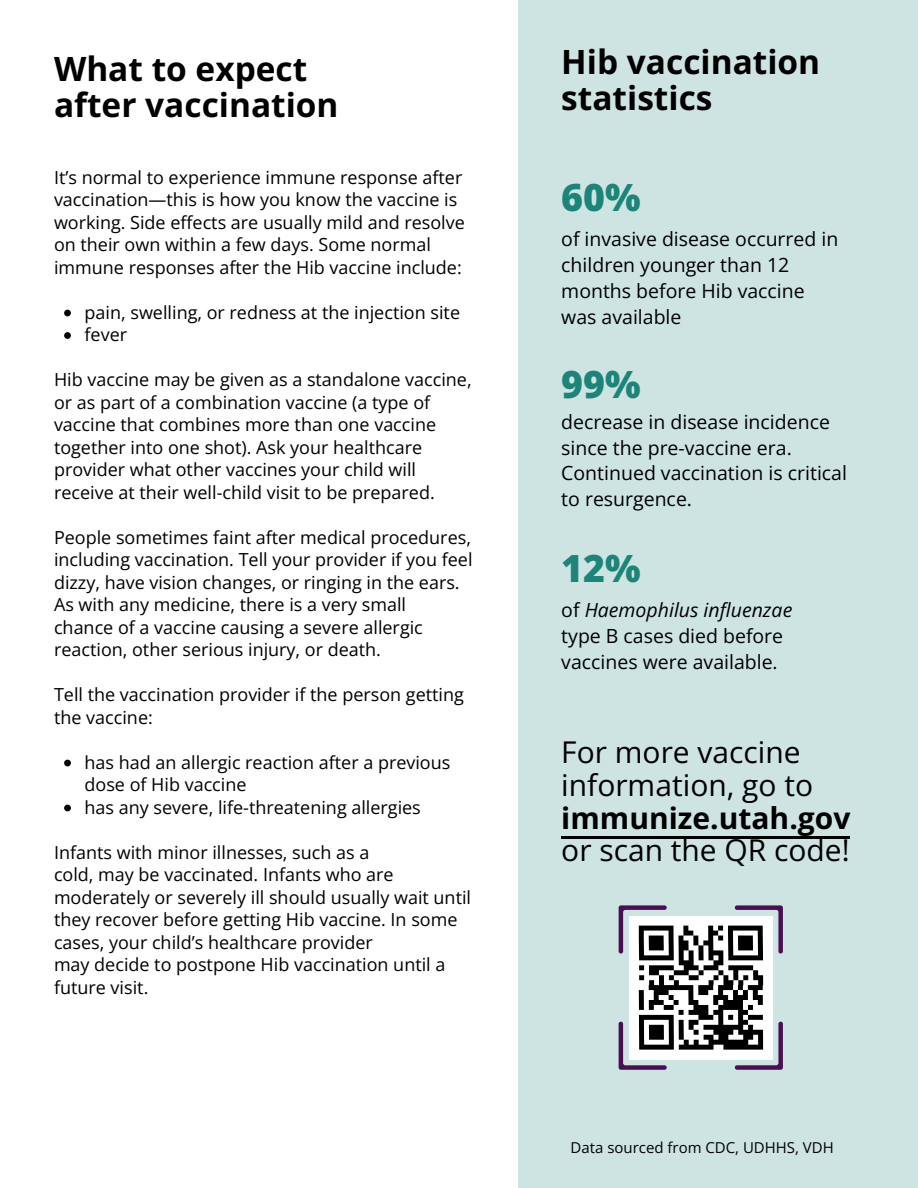
<style>
.page{position:relative;width:918px;height:1188px;background:#fff}
.page>*{position:absolute;margin:0;border:0;box-sizing:border-box;transform-origin:0 0}
.t1{font:800 37.5px "Open Sans";color:#1c8478}
.t2{font:700 33.45px/36px "Open Sans";color:#000}
.t3{font:30px/32.7px "Open Sans";color:#000}
.t4{font:700 30px "Open Sans";color:#000}
.t5{font:19.5px/25.8px "Open Sans";color:#000}
.t6{font:18px/22.5px "Open Sans";color:#000}
.t7{font:15px "Open Sans";color:#000}
.s1{font-style:italic}
</style>
<div class="page">
<div style="left:519px;top:0;width:399px;height:1188px;background:#cee4e2"></div>
<svg style="left:619px;top:905px;width:164px;height:165px"></svg>
<div style="left:639px;top:1045px;width:35px;height:5px;background:#000"></div>
<div style="left:679px;top:1045px;width:35px;height:5px;background:#000"></div>
<div style="left:723px;top:1045px;width:40px;height:5px;background:#000"></div>
<hr style="left:561px;top:836px;width:289px;height:3px;background:#000">
<svg style="left:64px;top:310px;width:7px;height:6px"></svg>
<svg style="left:64px;top:332px;width:7px;height:7px"></svg>
<svg style="left:64px;top:760px;width:7px;height:6px"></svg>
<svg style="left:64px;top:805px;width:7px;height:6px"></svg>
<h2 class="t2" style="left:54px;top:50px;width:286px">What to expect after vaccination</h2>
<h2 class="t2" style="left:561px;top:43px;width:260px">Hib vaccination statistics</h2>
<p class="t6" style="left:54px;top:165px;width:412px">It’s normal to experience immune response after vaccination—this is how you know the vaccine is working. Side effects are usually mild and resolve on their own within a few days. Some normal immune responses after the Hib vaccine include:</p>
<p class="t6" style="left:85px;top:300px;width:377px">pain, swelling, or redness at the injection site fever</p>
<p class="t6" style="left:54px;top:368px;width:419px">Hib vaccine may be given as a standalone vaccine, or as part of a combination vaccine (a type of vaccine that combines more than one vaccine together into one shot). Ask your healthcare provider what other vaccines your child will receive at their well-child visit to be prepared.</p>
<p class="t6" style="left:54px;top:525px;width:420px">People sometimes faint after medical procedures, including vaccination. Tell your provider if you feel dizzy, have vision changes, or ringing in the ears.<br>As with any medicine, there is a very small<br>chance of a vaccine causing a severe allergic reaction, other serious injury, or death.</p>
<p class="t6" style="left:54px;top:683px;width:411px">Tell the vaccination provider if the person getting the vaccine:</p>
<p class="t6" style="left:85px;top:750px;width:367px">has had an allergic reaction after a previous dose of Hib vaccine<br>has any severe, life-threatening allergies</p>
<p class="t6" style="left:54px;top:840px;width:419px">Infants with minor illnesses, such as a<br>cold, may be vaccinated. Infants who are moderately or severely ill should usually wait until they recover before getting Hib vaccine. In some cases, your child’s healthcare provider<br>may decide to postpone Hib vaccination until a future visit.</p>
<h1 class="t1" style="left:561px;top:171px;width:81px">60%</h1>
<p class="t5" style="left:561px;top:226px;width:279px">of invasive disease occurred in children younger than 12 months before Hib vaccine was available</p>
<h1 class="t1" style="left:561px;top:358px;width:81px">99%</h1>
<p class="t5" style="left:561px;top:408px;width:287px">decrease in disease incidence since the pre-vaccine era.<br>Continued vaccination is critical to resurgence.</p>
<h1 class="t1" style="left:561px;top:542px;width:81px">12%</h1>
<p class="t5" style="left:561px;top:597px;width:233px">of <span class="s1">Haemophilus influenzae </span>type B cases died before vaccines were available.</p>
<h3 class="t3" style="left:561px;top:735px;width:253px">For more vaccine information, go to</h3>
<h3 class="t4" style="left:561px;top:796px;width:291px">immunize.utah.gov</h3>
<h3 class="t3" style="left:561px;top:833px;width:290px">or scan the QR code!</h3>
<p class="t7" style="left:571px;top:1137px;width:265px">Data sourced from CDC, UDHHS, VDH</p>
</div>
